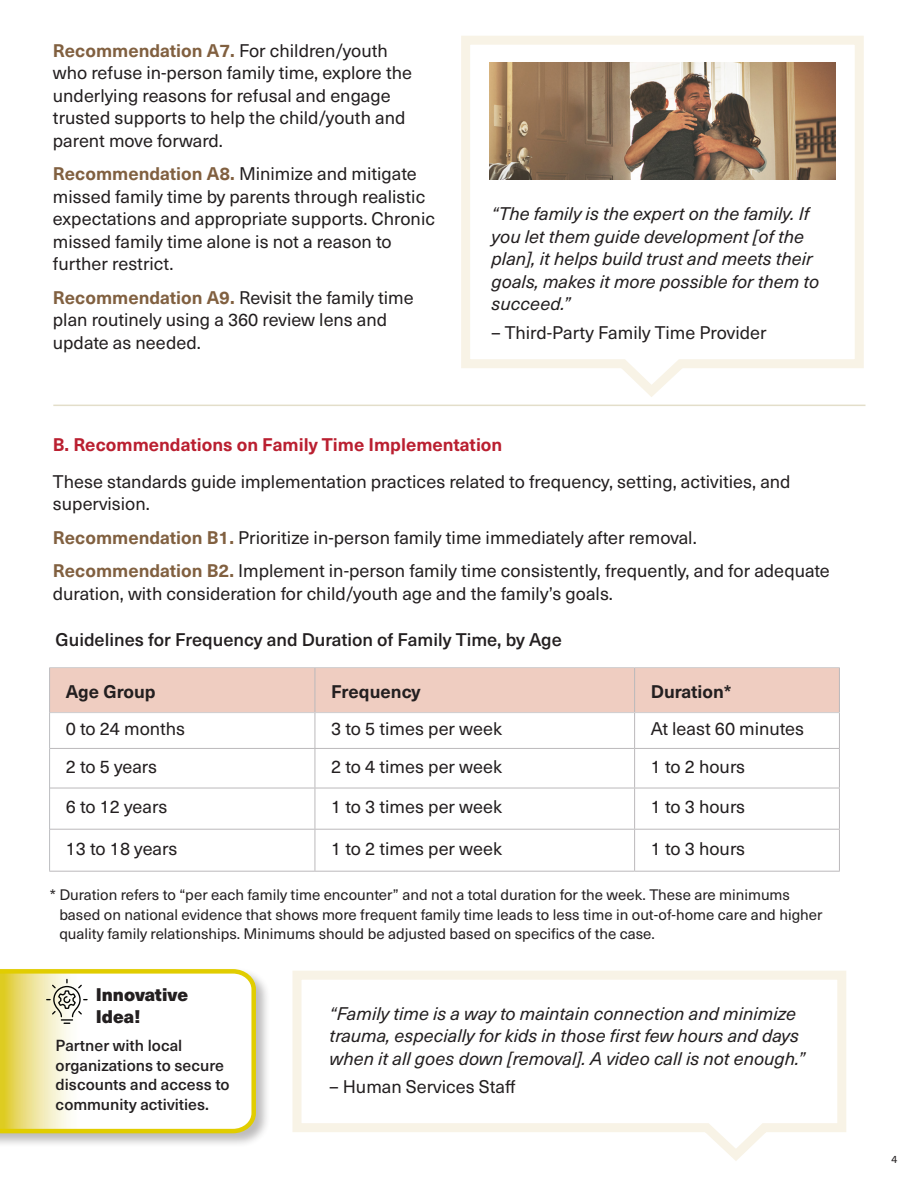
<style>
.page{position:relative;width:918px;height:1188px;background:#fff}
.page>*{position:absolute;margin:0;border:0;box-sizing:border-box;transform-origin:0 0}
.t1{font:18px/22.5px "Neue Haas Unica W1 G";color:#231f20}
.t2{font:italic 18px/22.5px "Neue Haas Unica W1 G";color:#231f20}
.t3{font:500 18px "Neue Haas Unica W1 G";color:#231f20}
.t4{font:700 18px "Neue Haas Unica W1 G";color:#ba1f30}
.t5{font:700 18px "Neue Haas Unica W1 G";color:#231f20}
.t6{font:900 18px/22.5px "Neue Haas Unica W1 G";color:#231f20}
.t7{font:500 15.75px/19.5px "Neue Haas Unica W1 G";color:#231f20}
.t8{font:15px/19.5px "Neue Haas Unica W1 G";color:#231f20}
.t9{font:10.5px "Neue Haas Unica W1 G";color:#231f20}
.s1{font-weight:700;color:#816040}
</style>
<div class="page">
<svg style="left:461px;top:36px;width:403px;height:361px"></svg>
<hr style="left:53px;top:405px;width:813px;height:1px;background:#e3deca">
<div style="left:50px;top:668px;width:789px;height:44px;background:#efcdc1"></div>
<hr style="left:315px;top:668px;width:1px;height:44px;background:#bbb9bb">
<hr style="left:315px;top:713px;width:1px;height:35px;background:#bbb9bb">
<hr style="left:634px;top:713px;width:1px;height:35px;background:#bbb9bb">
<hr style="left:839px;top:713px;width:1px;height:35px;background:#bbb9bb">
<hr style="left:50px;top:748px;width:265px;height:1px;background:#bbb9bb">
<hr style="left:315px;top:748px;width:320px;height:1px;background:#bbb9bb">
<hr style="left:315px;top:749px;width:1px;height:39px;background:#bbb9bb">
<hr style="left:635px;top:748px;width:205px;height:1px;background:#bbb9bb">
<hr style="left:634px;top:749px;width:1px;height:39px;background:#bbb9bb">
<hr style="left:839px;top:749px;width:1px;height:39px;background:#bbb9bb">
<hr style="left:50px;top:788px;width:265px;height:1px;background:#bbb9bb">
<hr style="left:315px;top:788px;width:320px;height:1px;background:#bbb9bb">
<hr style="left:315px;top:788px;width:1px;height:41px;background:#bbb9bb">
<hr style="left:635px;top:788px;width:205px;height:1px;background:#bbb9bb">
<hr style="left:634px;top:788px;width:1px;height:41px;background:#bbb9bb">
<hr style="left:839px;top:788px;width:1px;height:41px;background:#bbb9bb">
<hr style="left:50px;top:829px;width:265px;height:1px;background:#bbb9bb">
<hr style="left:315px;top:829px;width:320px;height:1px;background:#bbb9bb">
<hr style="left:315px;top:830px;width:1px;height:41px;background:#bbb9bb">
<hr style="left:635px;top:829px;width:205px;height:1px;background:#bbb9bb">
<hr style="left:634px;top:830px;width:1px;height:41px;background:#bbb9bb">
<hr style="left:839px;top:830px;width:1px;height:41px;background:#bbb9bb">
<hr style="left:49px;top:871px;width:266px;height:1px;background:#bbb9bb">
<hr style="left:315px;top:871px;width:320px;height:1px;background:#bbb9bb">
<hr style="left:635px;top:871px;width:205px;height:1px;background:#bbb9bb">
<hr style="left:634px;top:668px;width:1px;height:44px;background:#bbb9bb">
<hr style="left:839px;top:668px;width:1px;height:44px;background:#bbb9bb">
<hr style="left:49px;top:667px;width:266px;height:1px;background:#cecdcf">
<hr style="left:315px;top:667px;width:320px;height:1px;background:#cecdcf">
<hr style="left:635px;top:667px;width:205px;height:1px;background:#cecdcf">
<hr style="left:50px;top:712px;width:265px;height:1px;background:#cecdcf">
<hr style="left:315px;top:712px;width:320px;height:1px;background:#cecdcf">
<hr style="left:635px;top:712px;width:205px;height:1px;background:#cecdcf">
<hr style="left:49px;top:668px;width:1px;height:45px;background:#bcbdc0">
<hr style="left:49px;top:713px;width:1px;height:35px;background:#bcbdc0">
<hr style="left:49px;top:748px;width:1px;height:40px;background:#bcbdc0">
<hr style="left:49px;top:788px;width:1px;height:41px;background:#bcbdc0">
<hr style="left:49px;top:829px;width:1px;height:42px;background:#bcbdc0">
<div style="left:0;top:967px;width:270px;height:181px;background:#231f20;opacity:.3"></div>
<svg style="left:0;top:967px;width:258px;height:169px"></svg>
<svg style="left:292px;top:971px;width:554px;height:190px"></svg>
<img style="left:490px;top:63px;width:345px;height:116px">
<p class="t1" style="left:53px;top:38px;width:361px"><span class="s1">Recommendation A7.</span> For children/youth who refuse in-person family time, explore the underlying reasons for refusal and engage trusted supports to help the child/youth and parent move forward.</p>
<p class="t1" style="left:53px;top:162px;width:384px"><span class="s1">Recommendation A8.</span> Minimize and mitigate missed family time by parents through realistic expectations and appropriate supports. Chronic missed family time alone is not a reason to further restrict.</p>
<p class="t1" style="left:53px;top:285px;width:362px"><span class="s1">Recommendation A9.</span> Revisit the family time plan routinely using a 360 review lens and update as needed.</p>
<p class="t2" style="left:492px;top:202px;width:329px">“The family is the expert on the family. If you let them guide development [of the plan], it helps build trust and meets their goals, makes it more possible for them to succeed.”</p>
<p class="t1" style="left:492px;top:320px;width:276px">– Third-Party Family Time Provider</p>
<h3 class="t4" style="left:53px;top:431px;width:451px">B. Recommendations on Family Time Implementation</h3>
<p class="t1" style="left:53px;top:469px;width:739px">These standards guide implementation practices related to frequency, setting, activities, and supervision.</p>
<p class="t1" style="left:53px;top:525px;width:645px"><span class="s1">Recommendation B1.</span> Prioritize in-person family time immediately after removal.</p>
<p class="t1" style="left:53px;top:558px;width:778px"><span class="s1">Recommendation B2.</span> Implement in-person family time consistently, frequently, and for adequate duration, with consideration for child/youth age and the family’s goals.</p>
<h4 class="t3" style="left:56px;top:627px;width:508px">Guidelines for Frequency and Duration of Family Time, by Age</h4>
<p class="t5" style="left:66px;top:678px;width:91px">Age Group</p>
<p class="t5" style="left:331px;top:678px;width:91px">Frequency</p>
<p class="t5" style="left:651px;top:678px;width:82px">Duration*</p>
<p class="t1" style="left:66px;top:716px;width:121px">0 to 24 months</p>
<p class="t1" style="left:331px;top:716px;width:172px">3 to 5 times per week</p>
<p class="t1" style="left:651px;top:716px;width:155px">At least 60 minutes</p>
<p class="t1" style="left:66px;top:754px;width:93px">2 to 5 years</p>
<p class="t1" style="left:331px;top:754px;width:172px">2 to 4 times per week</p>
<p class="t1" style="left:651px;top:754px;width:96px">1 to 2 hours</p>
<p class="t1" style="left:66px;top:794px;width:103px">6 to 12 years</p>
<p class="t1" style="left:331px;top:794px;width:172px">1 to 3 times per week</p>
<p class="t1" style="left:651px;top:794px;width:96px">1 to 3 hours</p>
<p class="t1" style="left:66px;top:836px;width:113px">13 to 18 years</p>
<p class="t1" style="left:331px;top:836px;width:172px">1 to 2 times per week</p>
<p class="t1" style="left:651px;top:836px;width:96px">1 to 3 hours</p>
<p class="t8" style="left:59px;top:884px;width:765px;text-indent:-10px">* Duration refers to “per each family time encounter” and not a total duration for the week. These are minimums based on national evidence that shows more frequent family time leads to less time in out-of-home care and higher quality family relationships. Minimums should be adjusted based on specifics of the case.</p>
<p class="t6" style="left:96px;top:982px;width:94px">Innovative<br>Idea!</p>
<p class="t7" style="left:56px;top:1035px;width:175px">Partner with local organizations to secure discounts and access to community activities.</p>
<p class="t2" style="left:330px;top:1001px;width:477px">“Family time is a way to maintain connection and minimize trauma, especially for kids in those first few hours and days when it all goes down [removal]. A video call is not enough.”</p>
<p class="t1" style="left:330px;top:1075px;width:187px">– Human Services Staff</p>
<p class="t9" style="left:891px;top:1152px;width:7px">4</p>
</div>
